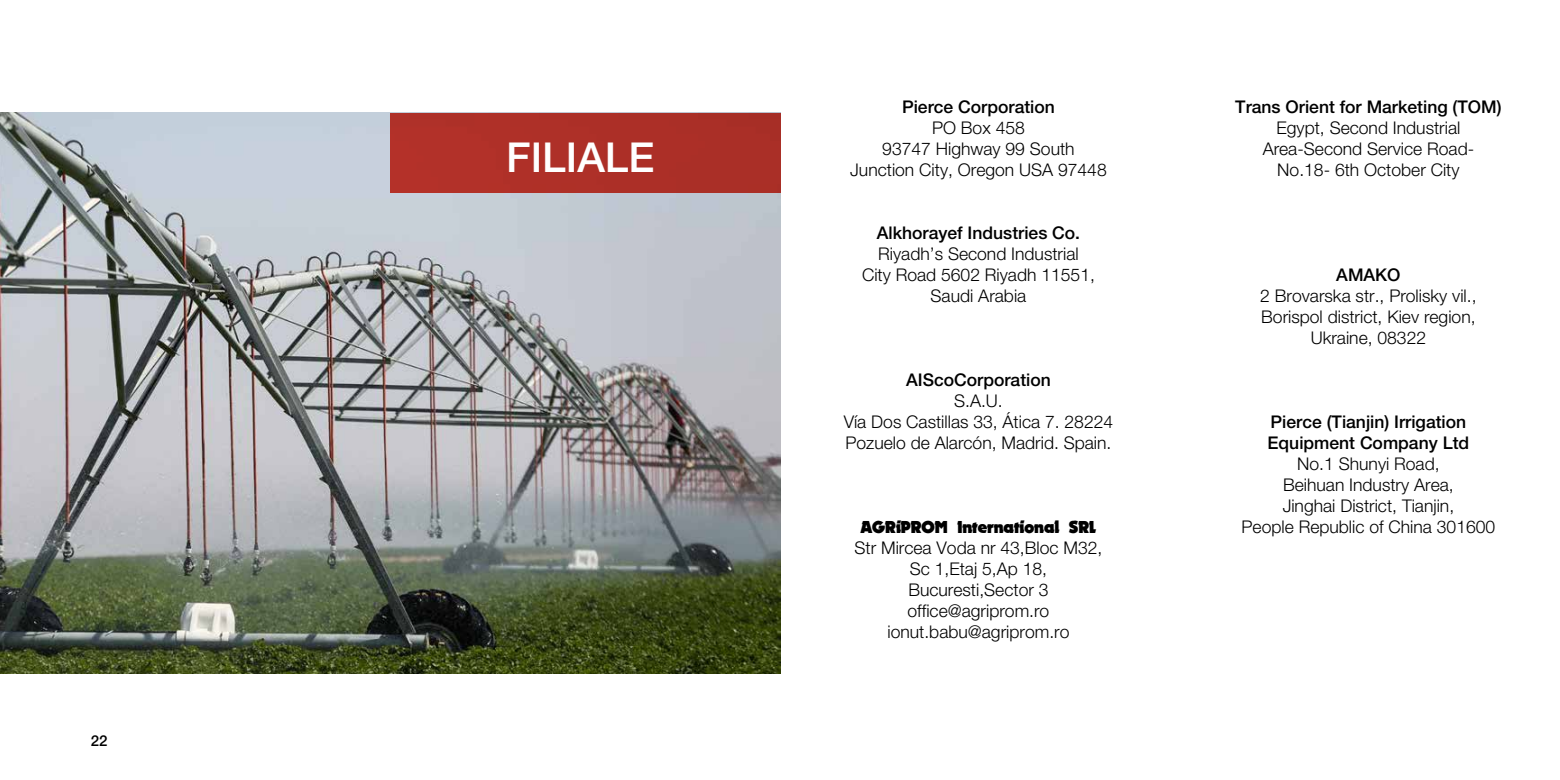
<style>
.page{position:relative;width:1560px;height:780px;background:#fff}
.page>*{position:absolute;margin:0;border:0;box-sizing:border-box;transform-origin:0 0}
.t1{font:500 41.25px "Helvetica U";color:#fff}
.t2{font:300 17.5px/21px "Helvetica U";color:#000;text-align:center}
.t3{font:500 17.5px/21px "Helvetica U";color:#000}
.t4{font:900 17.5px "Nougat";color:#000}
.t5{font:500 15px "Helvetica U";color:#000}
</style>
<div class="page">
<img style="left:0;top:113px;width:780px;height:560px">
<div style="left:390px;top:113px;width:390px;height:80px;background:#ae3028"></div>
<p class="t5" style="left:91px;top:731px;width:18px">22</p>
<h1 class="t1" style="left:506px;top:133px;width:150px">FILIALE</h1>
<p class="t3" style="left:902px;top:96px;width:154px">Pierce Corporation</p>
<p class="t2" style="left:850px;top:117px;width:258px">PO Box 458<br>93747 Highway 99 South<br>Junction City, Oregon USA 97448</p>
<p class="t3" style="left:876px;top:222px;width:205px">Alkhorayef Industries Co.</p>
<p class="t2" style="left:861px;top:243px;width:234px">Riyadh’s Second Industrial<br>City Road 5602 Riyadh 11551,<br>Saudi Arabia</p>
<p class="t3" style="left:906px;top:369px;width:146px">AIScoCorporation</p>
<p class="t2" style="left:843px;top:390px;width:271px">S.A.U.<br>Vía Dos Castillas 33, Ática 7. 28224<br>Pozuelo de Alarcón, Madrid. Spain.</p>
<p class="t4" style="left:860px;top:517px;width:237px">AGRiPROM International SRL</p>
<p class="t2" style="left:854px;top:537px;width:249px">Str Mircea Voda nr 43,Bloc M32,<br>Sc 1,Etaj 5,Ap 18,<br>Bucuresti,Sector 3 office@agriprom.ro ionut.babu@agriprom.ro</p>
<p class="t3" style="left:1235px;top:96px;width:268px">Trans Orient for Marketing (TOM)</p>
<p class="t2" style="left:1262px;top:117px;width:213px">Egypt, Second Industrial<br>Area-Second Service Road-<br>No.18- 6th October City</p>
<p class="t3" style="left:1336px;top:264px;width:66px">AMAKO</p>
<p class="t2" style="left:1260px;top:285px;width:218px">2 Brovarska str., Prolisky vil.,<br>Borispol district, Kiev region,<br>Ukraine, 08322</p>
<p class="t3" style="left:1267px;top:411px;width:203px">Pierce (Tianjin) Irrigation<br>Equipment Company Ltd</p>
<p class="t2" style="left:1241px;top:453px;width:255px">No.1 Shunyi Road,<br>Beihuan Industry Area,<br>Jinghai District, Tianjin,<br>People Republic of China 301600</p>
</div>
